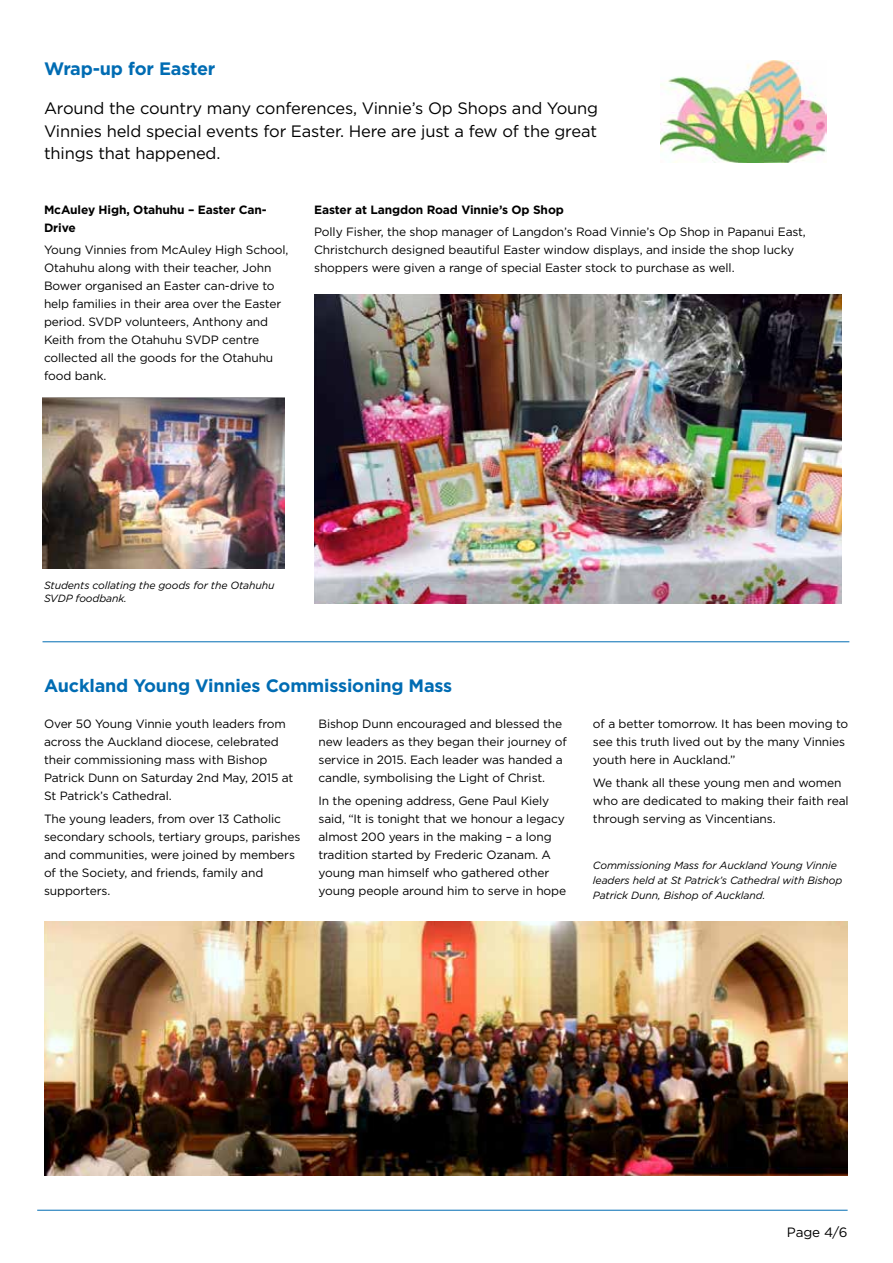
<style>
.page{position:relative;width:893px;height:1263px;background:#fff}
.page>*{position:absolute;margin:0;border:0;box-sizing:border-box;transform-origin:0 0}
.t1{font:700 18px "Gotham";letter-spacing:-.01em;color:#006cb3}
.t2{font:16.5px/22.5px "Gotham";letter-spacing:-.01em;color:#000;text-align:justify}
.t3{font:13.5px "Gotham";color:#000}
.t4{font:12px/18px "Gotham";letter-spacing:-.01em;color:#000}
.t5{font:700 12px/18px "Gotham";letter-spacing:-.01em;color:#000}
.t6{font:italic 10.5px/15px "Gotham";letter-spacing:-.01em;color:#000}
</style>
<div class="page">
<hr style="left:37px;top:1210px;width:811px;height:1px;background:#006cb3">
<hr style="left:43px;top:641px;width:806px;height:1px;background:#006cb3">
<img style="left:660px;top:61px;width:166px;height:102px">
<img style="left:43px;top:397px;width:241px;height:172px">
<img style="left:314px;top:294px;width:527px;height:309px">
<img style="left:44px;top:921px;width:804px;height:254px">
<h1 class="t1" style="left:44px;top:57px;width:173px">Wrap-up for Easter</h1>
<h2 class="t2" style="left:44px;top:97px;width:556px">Around the country many conferences, Vinnie’s Op Shops and Young Vinnies held special events for Easter. Here are just a few of the great things that happened.</h2>
<p class="t5" style="left:44px;top:200px;width:224px">McAuley High, Otahuhu – Easter Can-<br>Drive</p>
<p class="t4" style="left:44px;top:240px;width:246px">Young Vinnies from McAuley High School, Otahuhu along with their teacher, John Bower organised an Easter can-drive to help families in their area over the Easter period. SVDP volunteers, Anthony and Keith from the Otahuhu SVDP centre collected all the goods for the Otahuhu food bank.</p>
<p class="t5" style="left:314px;top:200px;width:251px">Easter at Langdon Road Vinnie’s Op Shop</p>
<p class="t4" style="left:314px;top:222px;width:493px">Polly Fisher, the shop manager of Langdon’s Road Vinnie’s Op Shop in Papanui East,<br>Christchurch designed beautiful Easter window displays, and inside the shop lucky shoppers were given a range of special Easter stock to purchase as well.</p>
<p class="t6" style="left:44px;top:578px;width:232px;line-height:13.5px">Students collating the goods for the Otahuhu<br>SVDP foodbank.</p>
<h1 class="t1" style="left:44px;top:673px;width:410px">Auckland Young Vinnies Commissioning Mass</h1>
<p class="t4" style="left:44px;top:715px;width:251px">Over 50 Young Vinnie youth leaders from across the Auckland diocese, celebrated their commissioning mass with Bishop Patrick Dunn on Saturday 2nd May, 2015 at St Patrick’s Cathedral.</p>
<p class="t4" style="left:44px;top:809px;width:258px">The young leaders, from over 13 Catholic secondary schools, tertiary groups, parishes and communities, were joined by members of the Society, and friends, family and supporters.</p>
<p class="t4" style="left:318px;top:715px;width:250px">Bishop Dunn encouraged and blessed the new leaders as they began their journey of service in 2015. Each leader was handed a candle, symbolising the Light of Christ.</p>
<p class="t4" style="left:318px;top:791px;width:249px">In the opening address, Gene Paul Kiely said, “It is tonight that we honour a legacy almost 200 years in the making – a long tradition started by Frederic Ozanam. A young man himself who gathered other young people around him to serve in hope</p>
<p class="t4" style="left:593px;top:715px;width:257px">of a better tomorrow. It has been moving to see this truth lived out by the many Vinnies youth here in Auckland.”</p>
<p class="t4" style="left:593px;top:773px;width:257px">We thank all these young men and women who are dedicated to making their faith real through serving as Vincentians.</p>
<p class="t6" style="left:593px;top:857px;width:251px">Commissioning Mass for Auckland Young Vinnie leaders held at St Patrick’s Cathedral with Bishop<br>Patrick Dunn, Bishop of Auckland.</p>
<p class="t3" style="left:787px;top:1223px;width:62px">Page 4/6</p>
</div>
